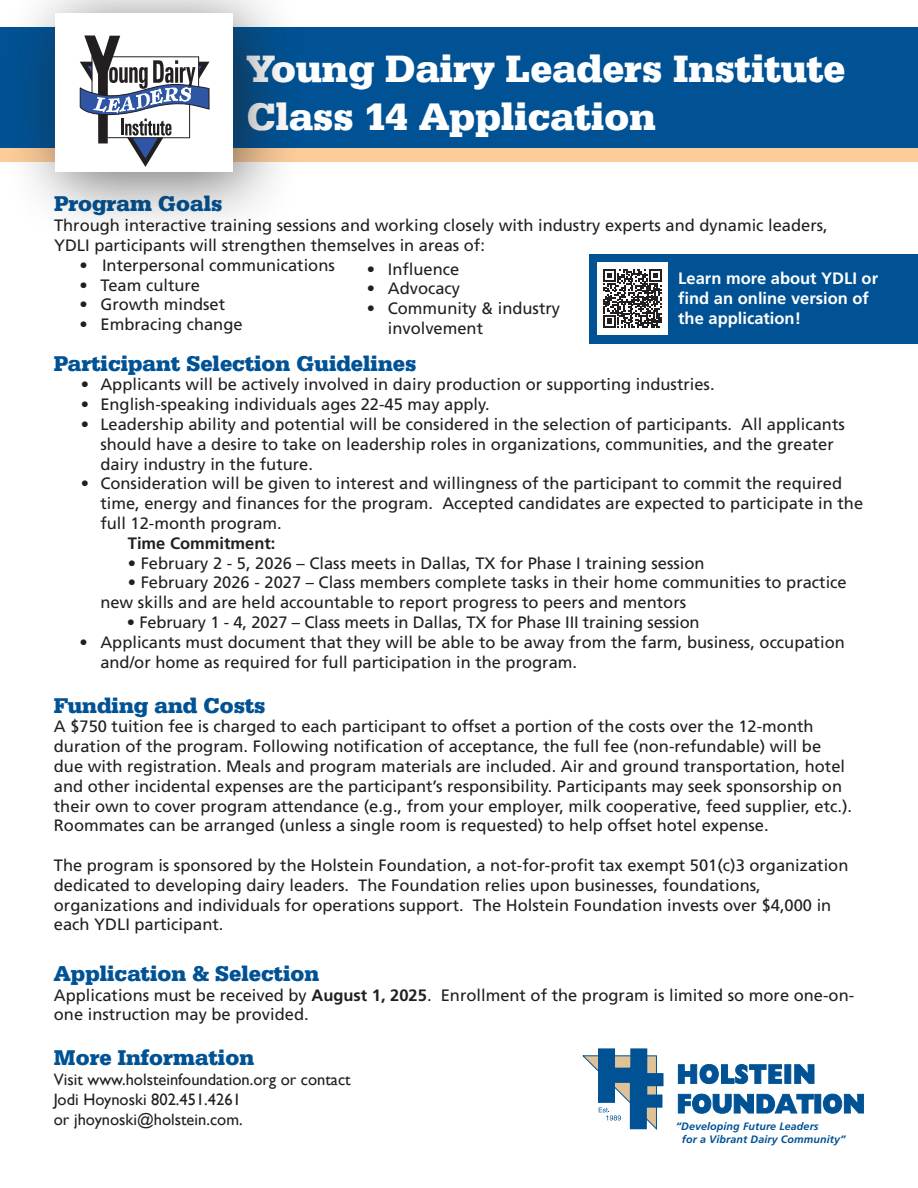
<style>
.page{position:relative;width:918px;height:1188px;background:#fff}
.page>*{position:absolute;margin:0;border:0;box-sizing:border-box;transform-origin:0 0}
.Heading_1{font:700 37.5px "Serifa BQ";color:#fff}
.Heading_1-2{font:700 21px "Serifa BQ";color:#005294}
.Heading_1-3{font:16.5px/19.8px "Frutiger LT Std";color:#231f20}
.t1{font:16.5px "Gill Sans";color:#231f20}
.t2{font:700 16.5px/19.8px "Frutiger LT Std";color:#fff}
.t3{font:700 16.5px "Frutiger LT Std";color:#231f20}
.t4{font:italic 700 10.65px/13px "Frutiger LT Std";letter-spacing:.01em;color:#005294}
.s1{font-weight:700}
</style>
<div class="page">
<svg style="left:678px;top:1064px;width:104px;height:20px"></svg>
<div style="left:784px;top:1064px;width:7px;height:20px;background:#005294;border:1px solid #005294"></div>
<svg style="left:794px;top:1064px;width:21px;height:20px"></svg>
<svg style="left:678px;top:1093px;width:136px;height:21px"></svg>
<div style="left:814px;top:1094px;width:7px;height:19px;background:#005294;border:1px solid #005294"></div>
<svg style="left:823px;top:1093px;width:41px;height:21px"></svg>
<svg style="left:583px;top:1048px;width:81px;height:82px"></svg>
<div style="left:0;top:27px;width:918px;height:128px;background:#005294"></div>
<div style="left:590px;top:254px;width:328px;height:90px;background:#005294"></div>
<div style="left:597px;top:262px;width:71px;height:73px;background:#fff"></div>
<svg style="left:603px;top:269px;width:59px;height:59px"></svg>
<div style="left:1px;top:148px;width:917px;height:14px;background:#fdcc99"></div>
<div style="left:3px;top:0;width:300px;height:242px;background:#231f20;opacity:.65"></div>
<div style="left:55px;top:14px;width:178px;height:158px;background:#fff"></div>
<svg style="left:80px;top:35px;width:129px;height:132px"></svg>
<p class="Heading_1" style="left:247px;top:45px;width:600px">Young Dairy Leaders Institute</p>
<p class="Heading_1" style="left:247px;top:93px;width:411px">Class 14 Application</p>
<p class="Heading_1-2" style="left:54px;top:191px;width:170px">Program Goals</p>
<p class="Heading_1-3" style="left:54px;top:216px;width:775px">Through interactive training sessions and working closely with industry experts and dynamic leaders,<br>YDLI participants will strengthen themselves in areas of:</p>
<p class="Heading_1-3" style="left:80px;top:255px;width:257px">• Interpersonal communications</p>
<p class="Heading_1-3" style="left:80px;top:275px;width:122px">• Team culture</p>
<p class="Heading_1-3" style="left:80px;top:295px;width:147px">• Growth mindset</p>
<p class="Heading_1-3" style="left:80px;top:315px;width:165px">• Embracing change</p>
<p class="Heading_1-3" style="left:367px;top:259px;width:94px">• Influence</p>
<p class="Heading_1-3" style="left:367px;top:279px;width:95px">• Advocacy</p>
<p class="Heading_1-3" style="left:388px;top:299px;width:174px;text-indent:-21px">• Community &amp; industry involvement</p>
<p class="Heading_1-2" style="left:54px;top:350px;width:364px">Participant Selection Guidelines</p>
<p class="Heading_1-3" style="left:81px;top:375px;width:635px">• Applicants will be actively involved in dairy production or supporting industries.</p>
<p class="Heading_1-3" style="left:81px;top:395px;width:410px">• English-speaking individuals ages 22-45 may apply.</p>
<p class="Heading_1-3" style="left:100px;top:414px;width:746px;text-indent:-20px">• Leadership ability and potential will be considered in the selection of participants. All applicants should have a desire to take on leadership roles in organizations, communities, and the greater dairy industry in the future.</p>
<p class="Heading_1-3" style="left:81px;top:474px;width:763px">• Consideration will be given to interest and willingness of the participant to commit the required</p>
<p class="Heading_1-3" style="left:100px;top:494px;width:764px">time, energy and finances for the program. Accepted candidates are expected to participate in the</p>
<p class="Heading_1-3" style="left:100px;top:513px;width:183px">full 12-month program.</p>
<p class="t3" style="left:128px;top:533px;width:149px">Time Commitment:</p>
<p class="Heading_1-3" style="left:128px;top:553px;width:578px">• February 2 - 5, 2026 – Class meets in Dallas, TX for Phase I training session</p>
<p class="Heading_1-3" style="left:100px;top:573px;width:748px;text-indent:28px">• February 2026 - 2027 – Class members complete tasks in their home communities to practice new skills and are held accountable to report progress to peers and mentors</p>
<p class="Heading_1-3" style="left:127px;top:612px;width:574px">• February 1 - 4, 2027 – Class meets in Dallas, TX for Phase III training session</p>
<p class="Heading_1-3" style="left:100px;top:632px;width:746px;text-indent:-21px">• Applicants must document that they will be able to be away from the farm, business, occupation and/or home as required for full participation in the program.</p>
<p class="Heading_1-2" style="left:54px;top:692px;width:213px">Funding and Costs</p>
<p class="Heading_1-3" style="left:54px;top:717px;width:800px">A $750 tuition fee is charged to each participant to offset a portion of the costs over the 12-month duration of the program. Following notification of acceptance, the full fee (non-refundable) will be due with registration. Meals and program materials are included. Air and ground transportation, hotel and other incidental expenses are the participant’s responsibility. Participants may seek sponsorship on their own to cover program attendance (e.g., from your employer, milk cooperative, feed supplier, etc.).<br>Roommates can be arranged (unless a single room is requested) to help offset hotel expense.</p>
<p class="Heading_1-3" style="left:54px;top:855px;width:796px">The program is sponsored by the Holstein Foundation, a not-for-profit tax exempt 501(c)3 organization dedicated to developing dairy leaders. The Foundation relies upon businesses, foundations, organizations and individuals for operations support. The Holstein Foundation invests over $4,000 in each YDLI participant.</p>
<p class="Heading_1-2" style="left:54px;top:960px;width:267px">Application &amp; Selection</p>
<p class="Heading_1-3" style="left:54px;top:985px;width:802px">Applications must be received by <span class="s1">August 1, 2025</span>. Enrollment of the program is limited so more one-on&shy;one instruction may be provided.</p>
<p class="Heading_1-2" style="left:54px;top:1045px;width:202px">More Information</p>
<p class="t1" style="left:54px;top:1070px;width:298px">Visit www.holsteinfoundation.org or contact</p>
<p class="t1" style="left:54px;top:1090px;width:189px">Jodi Hoynoski 802.451.4261</p>
<p class="t1" style="left:54px;top:1110px;width:190px">or jhoynoski@holstein.com.</p>
<p class="t2" style="left:678px;top:269px;width:201px">Learn more about YDLI or find an online version of the application!</p>
<p class="t4" style="left:682px;top:1120px;width:165px;text-indent:-6px">“Developing Future Leaders<br>for a Vibrant Dairy Community”</p>
</div>
